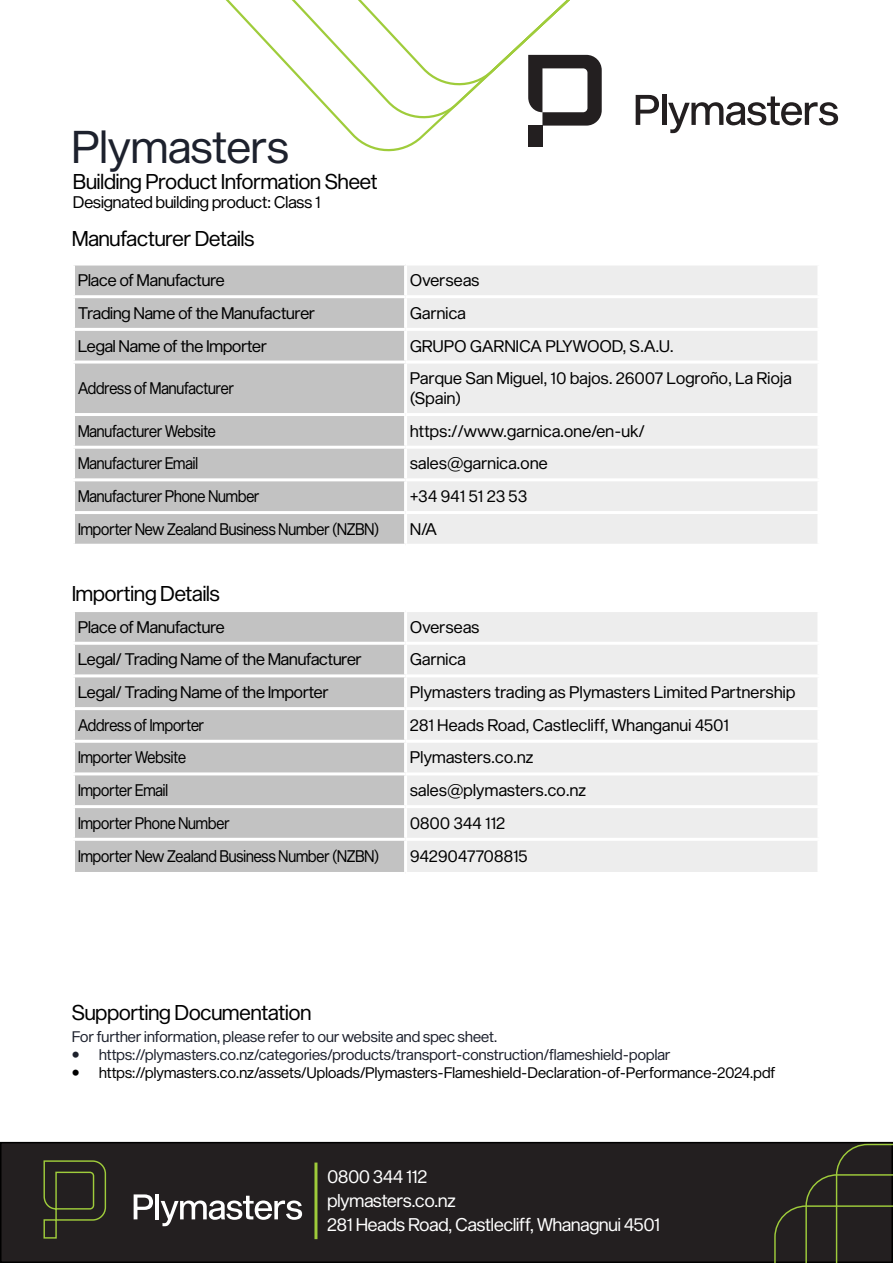
<style>
.page{position:relative;width:893px;height:1263px;background:#fff}
.page>*{position:absolute;margin:0;border:0;box-sizing:border-box;transform-origin:0 0}
.t1{font:45px "Sequel Sans Book Disp";letter-spacing:.01em;color:#1d212d}
.t2{font:21px "Sequel Sans Book Disp";color:#000}
.t3{font:18px "Sequel Sans Book Disp";color:#fff}
.main_table_style{font:16.5px/19.8px "Sequel Sans Book Disp";letter-spacing:.02em;color:#000}
.main_table_style-2{font:16.5px "Sequel Sans Book Disp";color:#000;scale:.9 1}
.main_table_style-3{font:16.5px "Sequel Sans Book Disp";color:#000}
.t4{font:15px "Sequel Sans Book Disp";letter-spacing:.01em;color:#1d212d}
.t5{font:15px "Sequel Sans Book Disp";letter-spacing:.01em;color:#000}
</style>
<div class="page">
<svg style="left:636px;top:95px;width:23px;height:30px"></svg>
<hr style="left:662px;top:94px;width:4px;height:31px;background:#231f20">
<svg style="left:668px;top:96px;width:170px;height:37px"></svg>
<svg style="left:225px;top:0;width:318px;height:152px"></svg>
<svg style="left:254px;top:0;width:348px;height:126px"></svg>
<div style="left:1px;top:1142px;width:891px;height:120px;background:#231f20"></div>
<div style="left:0;top:1142px;width:893px;height:121px;border:2px solid #000"></div>
<svg style="left:134px;top:1194px;width:19px;height:25px"></svg>
<hr style="left:156px;top:1194px;width:3px;height:25px;background:#fff">
<svg style="left:161px;top:1196px;width:141px;height:30px"></svg>
<div style="left:43px;top:1219px;width:14px;height:19px;border:1px solid #9fcc3b"></div>
<svg style="left:43px;top:1160px;width:64px;height:61px"></svg>
<hr style="left:314px;top:1162px;width:3px;height:77px;background:#9ecb3a">
<svg style="left:773px;top:1143px;width:120px;height:120px"></svg>
<div style="left:75px;top:266px;width:329px;height:278px;background:#c2c2c2"></div>
<div style="left:407px;top:266px;width:410px;height:278px;background:#ededed"></div>
<hr style="left:72px;top:295px;width:334px;height:3px;background:#fff">
<hr style="left:72px;top:328px;width:334px;height:3px;background:#fff">
<hr style="left:72px;top:361px;width:334px;height:3px;background:#fff">
<hr style="left:72px;top:413px;width:334px;height:3px;background:#fff">
<hr style="left:72px;top:446px;width:334px;height:3px;background:#fff">
<hr style="left:72px;top:478px;width:334px;height:3px;background:#fff">
<hr style="left:72px;top:511px;width:334px;height:3px;background:#fff">
<hr style="left:406px;top:295px;width:414px;height:3px;background:#fff">
<hr style="left:406px;top:328px;width:414px;height:3px;background:#fff">
<hr style="left:406px;top:361px;width:414px;height:3px;background:#fff">
<hr style="left:406px;top:413px;width:414px;height:3px;background:#fff">
<hr style="left:406px;top:446px;width:414px;height:3px;background:#fff">
<hr style="left:406px;top:478px;width:414px;height:3px;background:#fff">
<hr style="left:406px;top:511px;width:414px;height:3px;background:#fff">
<div style="left:75px;top:612px;width:329px;height:260px;background:#c2c2c2"></div>
<div style="left:407px;top:612px;width:410px;height:260px;background:#ededed"></div>
<hr style="left:72px;top:642px;width:334px;height:3px;background:#fff">
<hr style="left:72px;top:674px;width:334px;height:3px;background:#fff">
<hr style="left:72px;top:707px;width:334px;height:3px;background:#fff">
<hr style="left:72px;top:740px;width:334px;height:3px;background:#fff">
<hr style="left:72px;top:772px;width:334px;height:3px;background:#fff">
<hr style="left:72px;top:805px;width:334px;height:3px;background:#fff">
<hr style="left:72px;top:838px;width:334px;height:3px;background:#fff">
<hr style="left:406px;top:642px;width:414px;height:3px;background:#fff">
<hr style="left:406px;top:674px;width:414px;height:3px;background:#fff">
<hr style="left:406px;top:707px;width:414px;height:3px;background:#fff">
<hr style="left:406px;top:740px;width:414px;height:3px;background:#fff">
<hr style="left:406px;top:772px;width:414px;height:3px;background:#fff">
<hr style="left:406px;top:805px;width:414px;height:3px;background:#fff">
<hr style="left:406px;top:838px;width:414px;height:3px;background:#fff">
<p class="t1" style="left:72px;top:114px;width:218px">Plymasters</p>
<p class="t2" style="left:73px;top:166px;width:306px">Building Product Information Sheet</p>
<p class="main_table_style-3" style="left:73px;top:191px;width:249px">Designated building product: Class 1</p>
<p class="t2" style="left:72px;top:223px;width:184px">Manufacturer Details</p>
<p class="main_table_style-3" style="left:78px;top:269px;width:148px">Place of Manufacture</p>
<p class="main_table_style" style="left:410px;top:271px;width:71px">Overseas</p>
<p class="main_table_style-3" style="left:78px;top:301px;width:238px">Trading Name of the Manufacturer</p>
<p class="main_table_style" style="left:410px;top:304px;width:57px">Garnica</p>
<p class="main_table_style-3" style="left:78px;top:334px;width:190px">Legal Name of the Importer</p>
<p class="main_table_style" style="left:410px;top:336px;width:265px">GRUPO GARNICA PLYWOOD, S.A.U.</p>
<p class="main_table_style-2" style="left:78px;top:376px;width:175px">Address of Manufacturer</p>
<p class="main_table_style" style="left:410px;top:369px;width:383px">Parque San Miguel, 10 bajos. 26007 Logroño, La Rioja (Spain)</p>
<p class="main_table_style-2" style="left:78px;top:419px;width:155px">Manufacturer Website</p>
<p class="main_table_style" style="left:410px;top:422px;width:236px">https://www.garnica.one/en-uk/</p>
<p class="main_table_style-2" style="left:78px;top:452px;width:135px">Manufacturer Email</p>
<p class="main_table_style" style="left:410px;top:454px;width:139px">sales@garnica.one</p>
<p class="main_table_style-2" style="left:78px;top:484px;width:203px">Manufacturer Phone Number</p>
<p class="main_table_style" style="left:410px;top:487px;width:119px">+34 941 51 23 53</p>
<p class="main_table_style-2" style="left:78px;top:517px;width:336px">Importer New Zealand Business Number (NZBN)</p>
<p class="main_table_style-3" style="left:410px;top:517px;width:28px">N/A</p>
<p class="t2" style="left:72px;top:579px;width:149px">Importing Details</p>
<p class="main_table_style-3" style="left:78px;top:615px;width:148px">Place of Manufacture</p>
<p class="main_table_style" style="left:410px;top:618px;width:71px">Overseas</p>
<p class="main_table_style-3" style="left:78px;top:648px;width:285px">Legal/ Trading Name of the Manufacturer</p>
<p class="main_table_style" style="left:410px;top:650px;width:57px">Garnica</p>
<p class="main_table_style-3" style="left:78px;top:680px;width:252px">Legal/ Trading Name of the Importer</p>
<p class="main_table_style" style="left:410px;top:683px;width:387px">Plymasters trading as Plymasters Limited Partnership</p>
<p class="main_table_style-2" style="left:78px;top:713px;width:142px">Address of Importer</p>
<p class="main_table_style" style="left:410px;top:716px;width:320px">281 Heads Road, Castlecliff, Whanganui 4501</p>
<p class="main_table_style-2" style="left:78px;top:746px;width:121px">Importer Website</p>
<p class="main_table_style" style="left:410px;top:748px;width:125px">Plymasters.co.nz</p>
<p class="main_table_style-2" style="left:78px;top:778px;width:102px">Importer Email</p>
<p class="main_table_style" style="left:410px;top:781px;width:177px">sales@plymasters.co.nz</p>
<p class="main_table_style-2" style="left:78px;top:811px;width:170px">Importer Phone Number</p>
<p class="main_table_style" style="left:410px;top:814px;width:97px">0800 344 112</p>
<p class="main_table_style-2" style="left:78px;top:844px;width:336px">Importer New Zealand Business Number (NZBN)</p>
<p class="main_table_style" style="left:410px;top:847px;width:119px">9429047708815</p>
<p class="t2" style="left:72px;top:997px;width:241px">Supporting Documentation</p>
<p class="t4" style="left:72px;top:1026px;width:427px">For further information, please refer to our website and spec sheet.</p>
<p class="t4" style="left:72px;top:1044px;width:600px">• https://plymasters.co.nz/categories/products/transport-construction/flameshield-poplar</p>
<p class="t5" style="left:72px;top:1062px;width:705px">• https://plymasters.co.nz/assets/Uploads/Plymasters-Flameshield-Declaration-of-Performance-2024.pdf</p>
<p class="t3" style="left:327px;top:1164px;width:101px">0800 344 112</p>
<p class="t3" style="left:327px;top:1188px;width:130px">plymasters.co.nz</p>
<p class="t3" style="left:327px;top:1212px;width:334px">281 Heads Road, Castlecliff, Whanagnui 4501</p>
</div>
